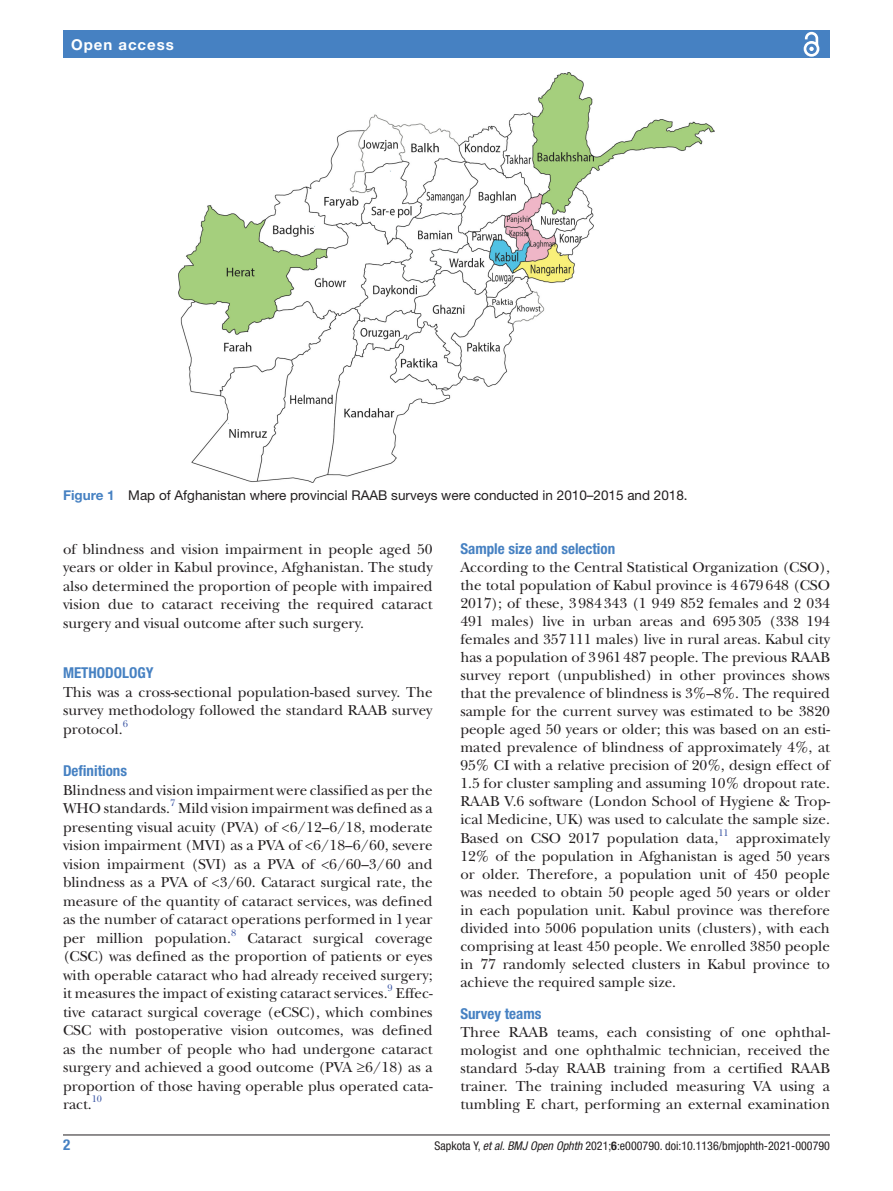
<style>
.page{position:relative;width:893px;height:1191px;background:#fff}
.page>*{position:absolute;margin:0;border:0;box-sizing:border-box;transform-origin:0 0}
.t1{font:15px/18px "New Baskerville";color:#231f20;text-align:justify}
.t2{font:700 condensed 15px "Helvetica Neue LT Std";color:#4681c2}
.t3{font:700 15px "Helvetica Neue LT Std";letter-spacing:.065em;color:#fff}
.t4{font:13.5px "Helvetica Neue LT Std";color:#231f20}
.t5{font:condensed 12px "Helvetica Neue LT Std";color:#231f20}
.t6{font:9.9px "New Baskerville";color:#3853a3}
.s1{font-weight:700;color:#4681c2}
.s2{font-style:italic}
.s3{font-weight:700}
</style>
<div class="page">
<hr style="left:63px;top:1134px;width:767px;height:1px;background:#231f20">
<div style="left:63px;top:31px;width:767px;height:27px;background:#4681c2"></div>
<svg style="left:803px;top:31px;width:17px;height:26px"></svg>
<img style="left:178px;top:73px;width:537px;height:409px">
<p class="t3" style="left:71px;top:35px;width:104px">Open access</p>
<p class="t4" style="left:63px;top:487px;width:626px"><span class="s1">Figure 1</span> Map of Afghanistan where provincial RAAB surveys were conducted in 2010–2015 and 2018.</p>
<p class="t1" style="left:63px;top:540px;width:371px;line-height:18.5px">of blindness and vision impairment in people aged 50 years or older in Kabul province, Afghanistan. The study also determined the proportion of people with impaired vision due to cataract receiving the required cataract surgery and visual outcome after such surgery.</p>
<p class="t2" style="left:63px;top:664px;width:92px">METHODOLOGY</p>
<p class="t1" style="left:63px;top:683px;width:371px;line-height:18.5px">This was a cross-sectional population-based survey. The survey methodology followed the standard RAAB survey protocol.</p>
<p class="t6" style="left:123px;top:718px;width:7px">6</p>
<p class="t2" style="left:63px;top:761px;width:66px">Definitions</p>
<p class="t1" style="left:63px;top:780px;width:371px;line-height:18.5px">Blindness and vision impairment were classified as per the WHO standards.<sup>7</sup> Mild vision impairment was defined as a presenting visual acuity (PVA) of &lt;6/12–6/18, moderate vision impairment (MVI) as a PVA of &lt;6/18–6/60, severe vision impairment (SVI) as a PVA of &lt;6/60–3/60 and blindness as a PVA of &lt;3/60. Cataract surgical rate, the measure of the quantity of cataract services, was defined as the number of cataract operations performed in 1year per million population.</p>
<p class="t6" style="left:231px;top:927px;width:7px">8</p>
<p class="t1" style="left:63px;top:928px;width:371px;line-height:18.5px;text-indent:185px">Cataract surgical coverage (CSC) was defined as the proportion of patients or eyes with operable cataract who had already received surgery; it measures the impact of existing cataract services.</p>
<p class="t6" style="left:388px;top:982px;width:7px">9</p>
<p class="t1" style="left:63px;top:984px;width:371px;line-height:18.5px;text-indent:333px">Effec&shy;tive cataract surgical coverage (eCSC), which combines CSC with postoperative vision outcomes, was defined as the number of people who had undergone cataract surgery and achieved a good outcome (PVA ≥6/18) as a proportion of those having operable plus operated cata&shy;ract.<sup>10</sup></p>
<p class="t2" style="left:460px;top:540px;width:156px">Sample size and selection</p>
<p class="t1" style="left:460px;top:558px;width:371px">According to the Central Statistical Organization (CSO), the total population of Kabul province is 4679648 (CSO 2017); of these, 3984343 (1 949 852 females and 2 034<br>491 males) live in urban areas and 695305 (338 194 females and 357111 males) live in rural areas. Kabul city has a population of 3961487 people. The previous RAAB survey report (unpublished) in other provinces shows that the prevalence of blindness is 3%–8%. The required sample for the current survey was estimated to be 3820 people aged 50 years or older; this was based on an esti&shy;mated prevalence of blindness of approximately 4%, at 95% CI with a relative precision of 20%, design effect of 1.5 for cluster sampling and assuming 10% dropout rate.<br>RAAB V.6 software (London School of Hygiene &amp; Trop&shy;ical Medicine, UK) was used to calculate the sample size.<br>Based on CSO 2017 population data,<sup>11</sup></p>
<p class="t1" style="left:460px;top:828px;width:371px;text-indent:276px">approximately 12% of the population in Afghanistan is aged 50 years or older. Therefore, a population unit of 450 people was needed to obtain 50 people aged 50 years or older in each population unit. Kabul province was therefore divided into 5006 population units (clusters), with each comprising at least 450 people. We enrolled 3850 people in 77 randomly selected clusters in Kabul province to achieve the required sample size.</p>
<p class="t2" style="left:460px;top:1005px;width:83px">Survey teams</p>
<p class="t1" style="left:460px;top:1023px;width:371px">Three RAAB teams, each consisting of one ophthal&shy;mologist and one ophthalmic technician, received the standard 5-day RAAB training from a certified RAAB trainer. The training included measuring VA using a tumbling E chart, performing an external examination</p>
<p class="t2" style="left:63px;top:1135px;width:9px">2</p>
<p class="t5" style="left:434px;top:1138px;width:397px">Sapkota Y, <span class="s2">et al</span>. <span class="s2">BMJ Open Ophth</span> 2021;<span class="s3">6</span>:e000790. doi:10.1136/bmjophth-2021-000790</p>
</div>
